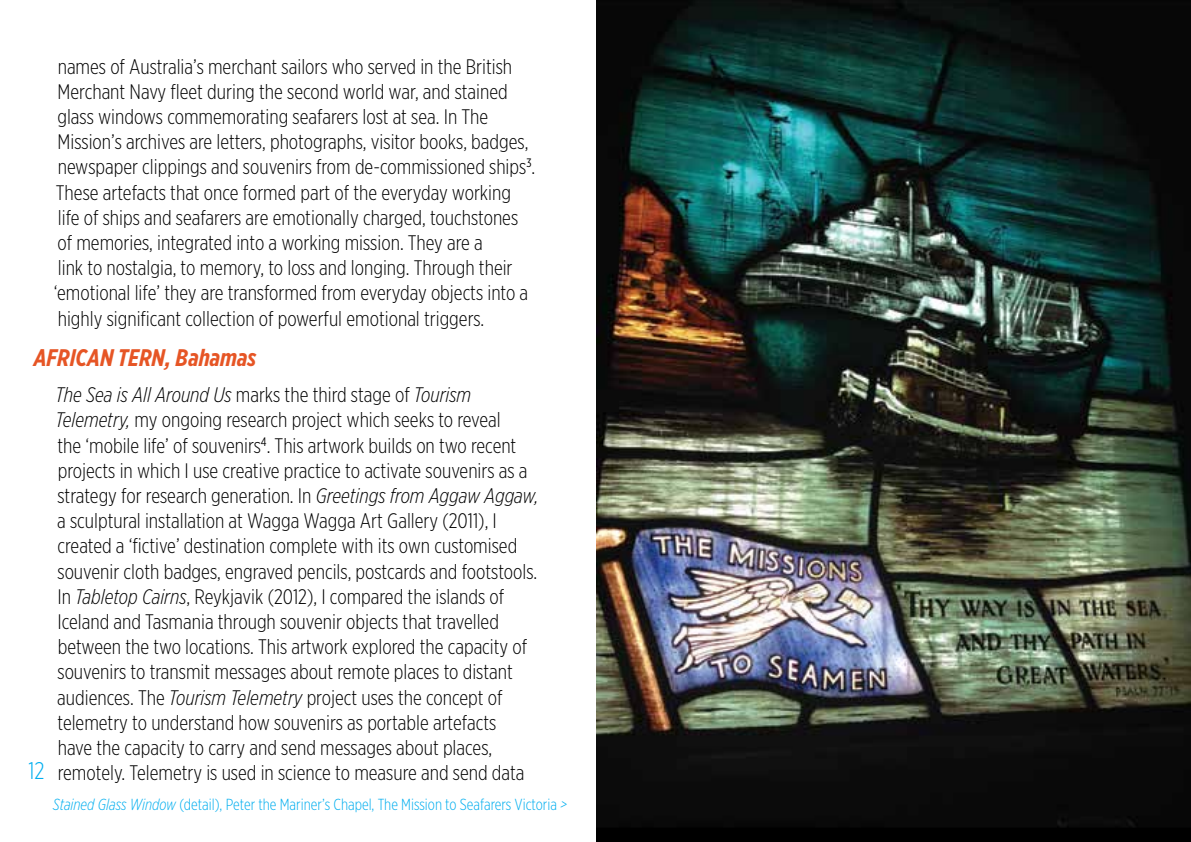
<style>
.page{position:relative;width:1191px;height:842px;background:#fff}
.page>*{position:absolute;margin:0;border:0;box-sizing:border-box;transform-origin:0 0}
.t1{font:italic 700 24px "Gotham X Narrow";color:#e65525}
.t2{font:300 21px/25.2px "Gotham X Narrow";color:#000}
.t3{font:italic 300 21px "Gotham X Narrow";color:#000}
.t4{font:300 16px "Gotham X Narrow";color:#00aeef}
.s1{font-style:normal}
.s2{font-style:italic}
.s3{font-size:24px;color:#00aeef}
</style>
<div class="page">
<img style="left:596px;top:0;width:595px;height:842px">
<p class="t2" style="left:54px;top:53px;width:483px">names of Australia’s merchant sailors who served in the British Merchant Navy fleet during the second world war, and stained glass windows commemorating seafarers lost at sea. In The Mission’s archives are letters, photographs, visitor books, badges, newspaper clippings and souvenirs from de-commissioned ships<sup>3</sup>.<br>These artefacts that once formed part of the everyday working life of ships and seafarers are emotionally charged, touchstones<br>of memories, integrated into a working mission. They are a<br>link to nostalgia, to memory, to loss and longing. Through their ‘emotional life’ they are transformed from everyday objects into a highly significant collection of powerful emotional triggers.</p>
<p class="t1" style="left:34px;top:342px;width:224px">AFRICAN TERN, Bahamas</p>
<p class="t3" style="left:55px;top:382px;width:417px">The Sea is All Around Us <span class="s1">marks the third stage of</span> Tourism</p>
<p class="t2" style="left:55px;top:407px;width:447px"><span class="s2">Telemetry,</span> my ongoing research project which seeks to reveal</p>
<p class="t2" style="left:57px;top:432px;width:460px">the ‘mobile life’ of souvenirs<sup>4</sup>. This artwork builds on two recent</p>
<p class="t2" style="left:58px;top:457px;width:471px">projects in which I use creative practice to activate souvenirs as a</p>
<p class="t2" style="left:57px;top:483px;width:482px">strategy for research generation. In <span class="s2">Greetings from Aggaw Aggaw,</span></p>
<p class="t2" style="left:57px;top:508px;width:441px">a sculptural installation at Wagga Wagga Art Gallery (2011), I</p>
<p class="t2" style="left:57px;top:533px;width:461px">created a ‘fictive’ destination complete with its own customised</p>
<p class="t2" style="left:57px;top:558px;width:481px">souvenir cloth badges, engraved pencils, postcards and footstools.</p>
<p class="t2" style="left:57px;top:583px;width:448px">In <span class="s2">Tabletop Cairns</span>, Reykjavik (2012), I compared the islands of</p>
<p class="t2" style="left:57px;top:609px;width:443px">Iceland and Tasmania through souvenir objects that travelled</p>
<p class="t2" style="left:58px;top:634px;width:471px">between the two locations. This artwork explored the capacity of</p>
<p class="t2" style="left:57px;top:659px;width:457px">souvenirs to transmit messages about remote places to distant</p>
<p class="t2" style="left:57px;top:684px;width:447px">audiences. The <span class="s2">Tourism Telemetry</span> project uses the concept of</p>
<p class="t2" style="left:57px;top:709px;width:440px">telemetry to understand how souvenirs as portable artefacts</p>
<p class="t2" style="left:58px;top:735px;width:436px">have the capacity to carry and send messages about places,</p>
<p class="t2" style="left:28px;top:760px;width:497px"><span class="s3">12</span> remotely. Telemetry is used in science to measure and send data</p>
<p class="t4" style="left:53px;top:795px;width:516px"><span class="s2">Stained Glass Window</span> (detail), Peter the Mariner’s Chapel, The Mission to Seafarers Victoria <span class="s2">&gt;</span></p>
</div>
